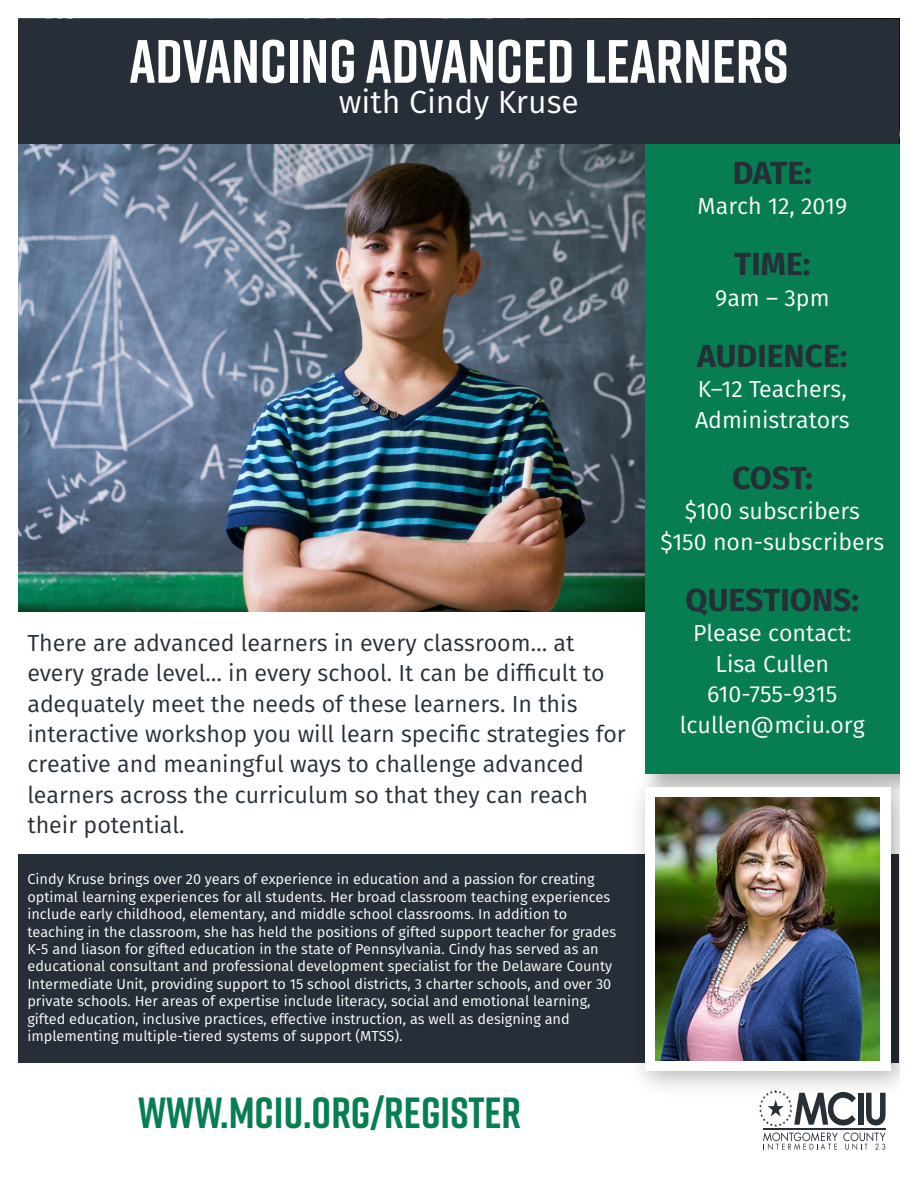
<style>
.page{position:relative;width:918px;height:1188px;background:#fff}
.page>*{position:absolute;margin:0;border:0;box-sizing:border-box;transform-origin:0 0}
.t1{font:700 61.05px "Rift";color:#fff}
.t2{font:700 43.65px "Rift";color:#067e51}
.t3{font:700 31.95px "Fira Sans";color:#262e37}
.t4{font:31.95px "Fira Sans";color:#fff}
.t5{font:23.25px/30.5px "Fira Sans";color:#262e37}
.t6{font:23.25px/30.5px "Fira Sans";color:#fff;text-align:center}
.t7{font:14.55px/17.4px "Fira Sans";color:#fff}
</style>
<div class="page">
<div style="left:19px;top:855px;width:880px;height:208px;background:#262e37"></div>
<img style="left:19px;top:144px;width:614px;height:467px">
<div style="left:19px;top:19px;width:880px;height:125px;background:#262e37"></div>
<img style="left:633px;top:144px;width:12px;height:468px">
<div style="left:645px;top:144px;width:254px;height:630px;background:#067e51"></div>
<img style="left:620px;top:774px;width:279px;height:316px">
<div style="left:645px;top:787px;width:245px;height:283px;background:#fff"></div>
<img style="left:656px;top:797px;width:223px;height:263px">
<svg style="left:759px;top:1090px;width:127px;height:60px"></svg>
<hr style="left:763px;top:1129px;width:123px;height:1px;background:#262e37">
<p class="t1" style="left:130px;top:18px;width:660px">ADVANCING ADVANCED LEARNERS</p>
<p class="t4" style="left:339px;top:80px;width:242px">with Cindy Kruse</p>
<p class="t5" style="left:27px;top:627px;width:600px">There are advanced learners in every classroom… at every grade level… in every school. It can be difficult to adequately meet the needs of these learners. In this interactive workshop you will learn specific strategies for creative and meaningful ways to challenge advanced learners across the curriculum so that they can reach their potential.</p>
<p class="t7" style="left:27px;top:870px;width:590px">Cindy Kruse brings over 20 years of experience in education and a passion for creating optimal learning experiences for all students. Her broad classroom teaching experiences include early childhood, elementary, and middle school classrooms. In addition to teaching in the classroom, she has held the positions of gifted support teacher for grades K-5 and liason for gifted education in the state of Pennsylvania. Cindy has served as an educational consultant and professional development specialist for the Delaware County Intermediate Unit, providing support to 15 school districts, 3 charter schools, and over 30 private schools. Her areas of expertise include literacy, social and emotional learning, gifted education, inclusive practices, effective instruction, as well as designing and implementing multiple-tiered systems of support (MTSS).</p>
<p class="t2" style="left:138px;top:1082px;width:385px">WWW.MCIU.ORG/REGISTER</p>
<p class="t3" style="left:733px;top:150px;width:80px">DATE:</p>
<p class="t6" style="left:698px;top:191px;width:151px">March 12, 2019</p>
<p class="t3" style="left:734px;top:242px;width:78px">TIME:</p>
<p class="t6" style="left:715px;top:282px;width:116px">9am – 3pm</p>
<p class="t3" style="left:697px;top:333px;width:152px">AUDIENCE:</p>
<p class="t6" style="left:695px;top:374px;width:156px;text-align:left">K–12 Teachers,<br>Administrators</p>
<p class="t3" style="left:732px;top:455px;width:82px">COST:</p>
<p class="t6" style="left:660px;top:496px;width:225px">$100 subscribers $150 non-subscribers</p>
<p class="t3" style="left:686px;top:577px;width:175px">QUESTIONS:</p>
<p class="t6" style="left:680px;top:618px;width:186px">Please contact:<br>Lisa Cullen<br>610-755-9315 lcullen@mciu.org</p>
</div>
